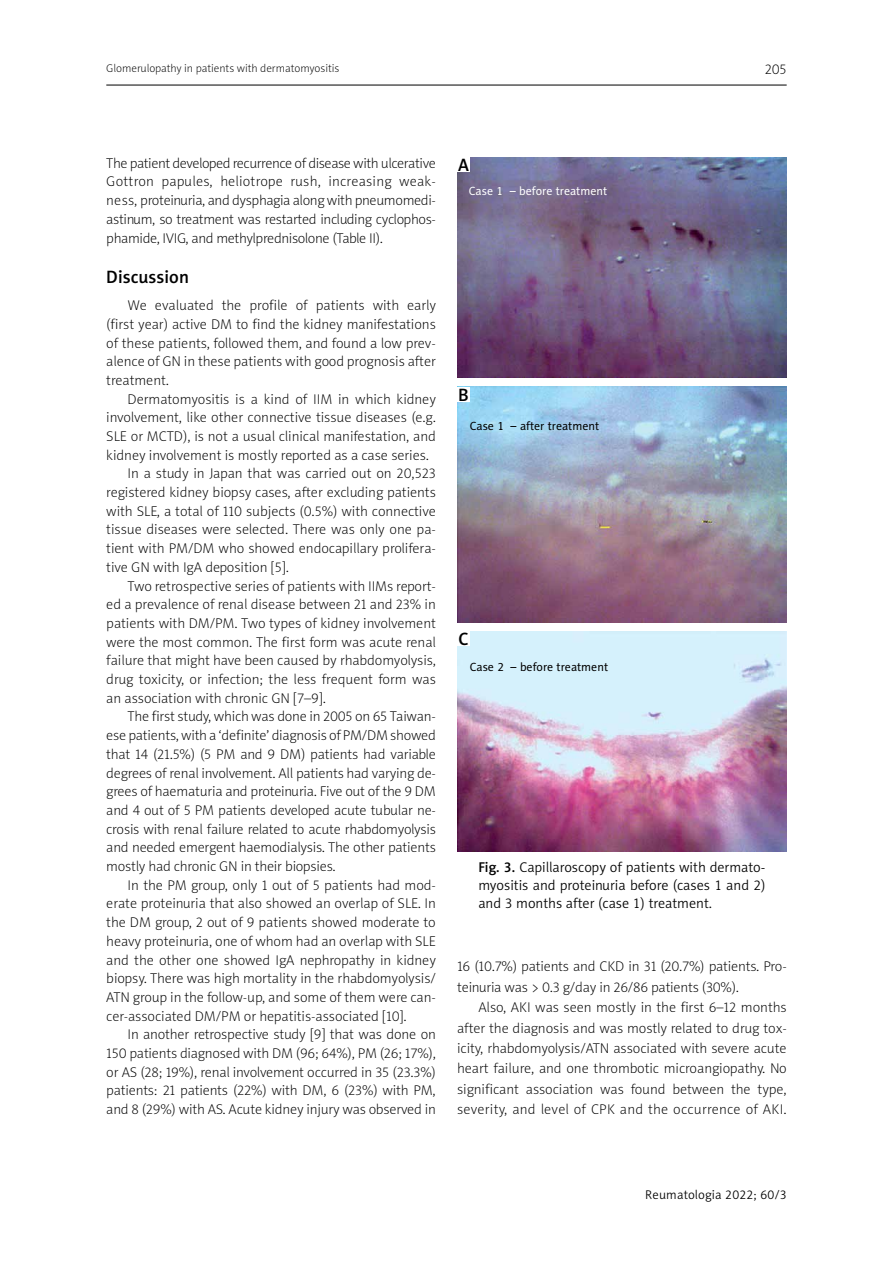
<style>
.page{position:relative;width:893px;height:1263px;background:#fff}
.page>*{position:absolute;margin:0;border:0;box-sizing:border-box;transform-origin:0 0}
.t1{font:18px "Naomi Sans EFN Medium";color:#000}
.t2{font:14.25px/18.8px "Naomi Sans EFN Thin";color:#000;text-align:justify}
.t3{font:14.25px/18px "Naomi Sans EFN Light";color:#000;text-align:justify}
.t4{font:12.75px "Naomi Sans EFN Light";letter-spacing:.015em;color:#000}
.t5{font:12px "Naomi Sans EFN";color:#000}
.t6{font:12px "Naomi Sans EFN";color:#fff}
.t7{font:11.25px "Naomi Sans EFN Thin";color:#000}
.s1{font-family:"Naomi Sans EFN Medium"}
</style>
<div class="page">
<hr style="left:106px;top:85px;width:681px;height:1px;background:#000">
<img style="left:457px;top:157px;width:330px;height:220px">
<img style="left:457px;top:387px;width:330px;height:235px">
<img style="left:457px;top:631px;width:330px;height:220px">
<div style="left:457px;top:157px;width:13px;height:15px;background:#fff"></div>
<div style="left:457px;top:387px;width:13px;height:15px;background:#fff"></div>
<div style="left:457px;top:631px;width:13px;height:15px;background:#fff"></div>
<p class="t7" style="left:106px;top:62px;width:235px">Glomerulopathy in patients with dermatomyositis</p>
<p class="t2" style="left:765px;top:60px;width:23px">205</p>
<p class="t2" style="left:106px;top:154px;width:331px">The patient developed recurrence of disease with ulcerative Gottron papules, heliotrope rush, increasing weak&shy;ness, proteinuria, and dysphagia along with pneumomedi&shy;astinum, so treatment was restarted including cyclophos&shy;phamide, IVIG, and methylprednisolone (Table II).</p>
<p class="t1" style="left:106px;top:266px;width:84px">Discussion</p>
<p class="t2" style="left:106px;top:296px;width:331px;text-indent:21px">We evaluated the profile of patients with early (first year) active DM to find the kidney manifestations of these patients, followed them, and found a low prev&shy;alence of GN in these patients with good prognosis after treatment.</p>
<p class="t2" style="left:128px;top:389px;width:310px">Dermatomyositis is a kind of IIM in which kidney</p>
<p class="t2" style="left:106px;top:408px;width:331px">involvement, like other connective tissue diseases (e.g.</p>
<p class="t2" style="left:106px;top:427px;width:331px">SLE or MCTD), is not a usual clinical manifestation, and</p>
<p class="t2" style="left:106px;top:446px;width:324px">kidney involvement is mostly reported as a case series.</p>
<p class="t2" style="left:128px;top:464px;width:310px">In a study in Japan that was carried out on 20,523</p>
<p class="t2" style="left:106px;top:483px;width:331px">registered kidney biopsy cases, after excluding patients</p>
<p class="t2" style="left:106px;top:502px;width:331px">with SLE, a total of 110 subjects (0.5%) with connective</p>
<p class="t2" style="left:106px;top:520px;width:331px">tissue diseases were selected. There was only one pa-</p>
<p class="t2" style="left:106px;top:539px;width:331px">tient with PM/DM who showed endocapillary prolifera-</p>
<p class="t2" style="left:106px;top:558px;width:184px">tive GN with IgA deposition [5].</p>
<p class="t2" style="left:128px;top:576px;width:310px">Two retrospective series of patients with IIMs report-</p>
<p class="t2" style="left:106px;top:595px;width:331px">ed a prevalence of renal disease between 21 and 23% in</p>
<p class="t2" style="left:106px;top:614px;width:331px">patients with DM/PM. Two types of kidney involvement</p>
<p class="t2" style="left:106px;top:633px;width:331px">were the most common. The first form was acute renal</p>
<p class="t2" style="left:106px;top:651px;width:331px">failure that might have been caused by rhabdomyolysis,</p>
<p class="t2" style="left:106px;top:670px;width:331px">drug toxicity, or infection; the less frequent form was</p>
<p class="t2" style="left:106px;top:689px;width:221px">an association with chronic GN [7–9].</p>
<p class="t2" style="left:128px;top:707px;width:310px">The first study, which was done in 2005 on 65 Taiwan-</p>
<p class="t2" style="left:106px;top:726px;width:331px">ese patients, with a ‘definite’ diagnosis of PM/DM showed</p>
<p class="t2" style="left:106px;top:745px;width:331px">that 14 (21.5%) (5 PM and 9 DM) patients had variable</p>
<p class="t2" style="left:106px;top:763px;width:331px">degrees of renal involvement. All patients had varying de-</p>
<p class="t2" style="left:106px;top:782px;width:331px">grees of haematuria and proteinuria. Five out of the 9 DM</p>
<p class="t2" style="left:106px;top:801px;width:331px">and 4 out of 5 PM patients developed acute tubular ne-</p>
<p class="t2" style="left:106px;top:819px;width:331px">crosis with renal failure related to acute rhabdomyolysis</p>
<p class="t2" style="left:106px;top:838px;width:331px">and needed emergent haemodialysis. The other patients</p>
<p class="t2" style="left:106px;top:857px;width:231px">mostly had chronic GN in their biopsies.</p>
<p class="t2" style="left:128px;top:876px;width:310px">In the PM group, only 1 out of 5 patients had mod-</p>
<p class="t2" style="left:106px;top:894px;width:331px">erate proteinuria that also showed an overlap of SLE. In</p>
<p class="t2" style="left:106px;top:913px;width:331px">the DM group, 2 out of 9 patients showed moderate to</p>
<p class="t2" style="left:106px;top:932px;width:331px">heavy proteinuria, one of whom had an overlap with SLE</p>
<p class="t2" style="left:106px;top:950px;width:331px">and the other one showed IgA nephropathy in kidney</p>
<p class="t2" style="left:106px;top:969px;width:331px">biopsy. There was high mortality in the rhabdomyolysis/</p>
<p class="t2" style="left:106px;top:988px;width:331px">ATN group in the follow-up, and some of them were can-</p>
<p class="t2" style="left:106px;top:1006px;width:302px">cer-associated DM/PM or hepatitis-associated [10].</p>
<p class="t2" style="left:128px;top:1025px;width:310px">In another retrospective study [9] that was done on</p>
<p class="t2" style="left:106px;top:1044px;width:331px">150 patients diagnosed with DM (96; 64%), PM (26; 17%),</p>
<p class="t2" style="left:106px;top:1063px;width:331px">or AS (28; 19%), renal involvement occurred in 35 (23.3%)</p>
<p class="t2" style="left:106px;top:1081px;width:331px">patients: 21 patients (22%) with DM, 6 (23%) with PM,</p>
<p class="t2" style="left:106px;top:1100px;width:331px">and 8 (29%) with AS. Acute kidney injury was observed in</p>
<p class="t1" style="left:458px;top:155px;width:12px">A</p>
<p class="t6" style="left:469px;top:184px;width:140px">Case 1 – before treatment</p>
<p class="t1" style="left:458px;top:384px;width:12px">B</p>
<p class="t5" style="left:470px;top:419px;width:131px">Case 1 – after treatment</p>
<p class="t1" style="left:458px;top:629px;width:12px">C</p>
<p class="t5" style="left:470px;top:659px;width:140px">Case 2 – before treatment</p>
<p class="t3" style="left:478px;top:858px;width:289px"><span class="s1">Fig. 3.</span> Capillaroscopy of patients with dermato&shy;myositis and proteinuria before (cases 1 and 2) and 3 months after (case 1) treatment.</p>
<p class="t2" style="left:457px;top:956px;width:331px;line-height:20.4px">16 (10.7%) patients and CKD in 31 (20.7%) patients. Pro&shy;teinuria was &gt; 0.3 g/day in 26/86 patients (30%).</p>
<p class="t2" style="left:457px;top:997px;width:331px;line-height:20.4px;text-indent:21px">Also, AKI was seen mostly in the first 6–12 months after the diagnosis and was mostly related to drug tox&shy;icity, rhabdomyolysis/ATN associated with severe acute heart failure, and one thrombotic microangiopathy. No significant association was found between the type, severity, and level of CPK and the occurrence of AKI.</p>
<p class="t4" style="left:645px;top:1187px;width:143px">Reumatologia 2022; 60/3</p>
</div>
